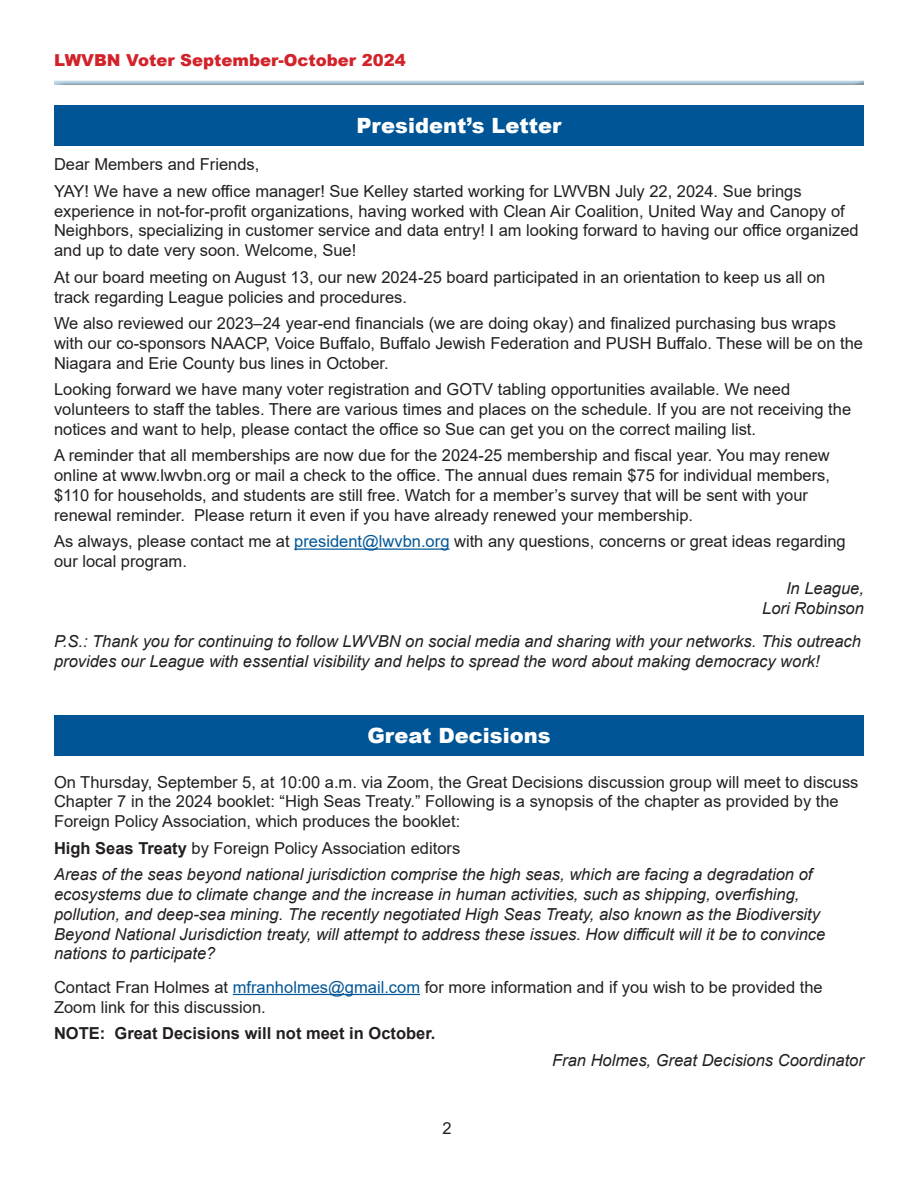
<style>
.page{position:relative;width:918px;height:1188px;background:#fff}
.page>*{position:absolute;margin:0;border:0;box-sizing:border-box;transform-origin:0 0}
.Box_Heading{font:900 21px "Arial";color:#fff}
.Main_Text{font:16.5px/19.8px "Arial";color:#231f20}
.Main_Text-2{font:italic 16.5px/19.8px "Arial";color:#231f20}
.Author{font:italic 16.5px "Arial";color:#231f20}
.Main_Text-3{font:700 16.5px "Arial";color:#231f20}
.t1{font:900 16.5px "Arial";color:#d2232a}
.s1{color:#005596}
.s2{font-weight:700}
</style>
<div class="page">
<div style="left:54px;top:79px;width:811px;height:7px;background:#231f20;opacity:.75"></div>
<hr style="left:233px;top:994px;width:187px;height:1px;background:#005596">
<div style="left:54px;top:715px;width:810px;height:40px;background:#005596"></div>
<div style="left:54px;top:105px;width:810px;height:40px;background:#005596"></div>
<hr style="left:294px;top:549px;width:156px;height:1px;background:#005596">
<p class="t1" style="left:54px;top:48px;width:353px">LWVBN Voter September-October 2024</p>
<p class="Box_Heading" style="left:356px;top:110px;width:207px">President’s Letter</p>
<p class="Main_Text" style="left:54px;top:154px;width:207px">Dear Members and Friends,</p>
<p class="Main_Text" style="left:54px;top:181px;width:806px">YAY! We have a new office manager! Sue Kelley started working for LWVBN July 22, 2024. Sue brings experience in not-for-profit organizations, having worked with Clean Air Coalition, United Way and Canopy of Neighbors, specializing in customer service and data entry! I am looking forward to having our office organized and up to date very soon. Welcome, Sue!</p>
<p class="Main_Text" style="left:54px;top:267px;width:773px">At our board meeting on August 13, our new 2024-25 board participated in an orientation to keep us all on track regarding League policies and procedures.</p>
<p class="Main_Text" style="left:54px;top:313px;width:811px">We also reviewed our 2023–24 year-end financials (we are doing okay) and finalized purchasing bus wraps with our co-sponsors NAACP, Voice Buffalo, Buffalo Jewish Federation and PUSH Buffalo. These will be on the<br>Niagara and Erie County bus lines in October.</p>
<p class="Main_Text" style="left:54px;top:379px;width:799px">Looking forward we have many voter registration and GOTV tabling opportunities available. We need volunteers to staff the tables. There are various times and places on the schedule. If you are not receiving the notices and want to help, please contact the office so Sue can get you on the correct mailing list.</p>
<p class="Main_Text" style="left:54px;top:446px;width:778px">A reminder that all memberships are now due for the 2024-25 membership and fiscal year. You may renew online at www.lwvbn.org or mail a check to the office. The annual dues remain $75 for individual members, $110 for households, and students are still free. Watch for a member’s survey that will be sent with your renewal reminder. Please return it even if you have already renewed your membership.</p>
<p class="Main_Text" style="left:54px;top:532px;width:793px">As always, please contact me at <span class="s1">president@lwvbn.org</span> with any questions, concerns or great ideas regarding our local program.</p>
<p class="Author" style="left:786px;top:577px;width:79px">In League,</p>
<p class="Author" style="left:762px;top:597px;width:103px">Lori Robinson</p>
<p class="Main_Text-2" style="left:54px;top:631px;width:809px">P.S.: Thank you for continuing to follow LWVBN on social media and sharing with your networks. This outreach provides our League with essential visibility and helps to spread the word about making democracy work!</p>
<p class="Box_Heading" style="left:367px;top:720px;width:185px">Great Decisions</p>
<p class="Main_Text" style="left:54px;top:772px;width:806px">On Thursday, September 5, at 10:00 a.m. via Zoom, the Great Decisions discussion group will meet to discuss<br>Chapter 7 in the 2024 booklet: “High Seas Treaty.” Following is a synopsis of the chapter as provided by the<br>Foreign Policy Association, which produces the booklet:</p>
<p class="Main_Text" style="left:54px;top:838px;width:408px"><span class="s2">High Seas Treaty</span> by Foreign Policy Association editors</p>
<p class="Main_Text-2" style="left:54px;top:865px;width:773px">Areas of the seas beyond national jurisdiction comprise the high seas, which are facing a degradation of ecosystems due to climate change and the increase in human activities, such as shipping, overfishing, pollution, and deep-sea mining. The recently negotiated High Seas Treaty, also known as the Biodiversity Beyond National Jurisdiction treaty, will attempt to address these issues. How difficult will it be to convince nations to participate?</p>
<p class="Main_Text" style="left:54px;top:977px;width:770px">Contact Fran Holmes at <span class="s1">mfranholmes@gmail.com</span> for more information and if you wish to be provided the<br>Zoom link for this discussion.</p>
<p class="Main_Text-3" style="left:54px;top:1022px;width:383px">NOTE: Great Decisions will not meet in October.</p>
<p class="Author" style="left:552px;top:1049px;width:313px">Fran Holmes, Great Decisions Coordinator</p>
<p class="Main_Text" style="left:442px;top:1118px;width:11px">2</p>
</div>
